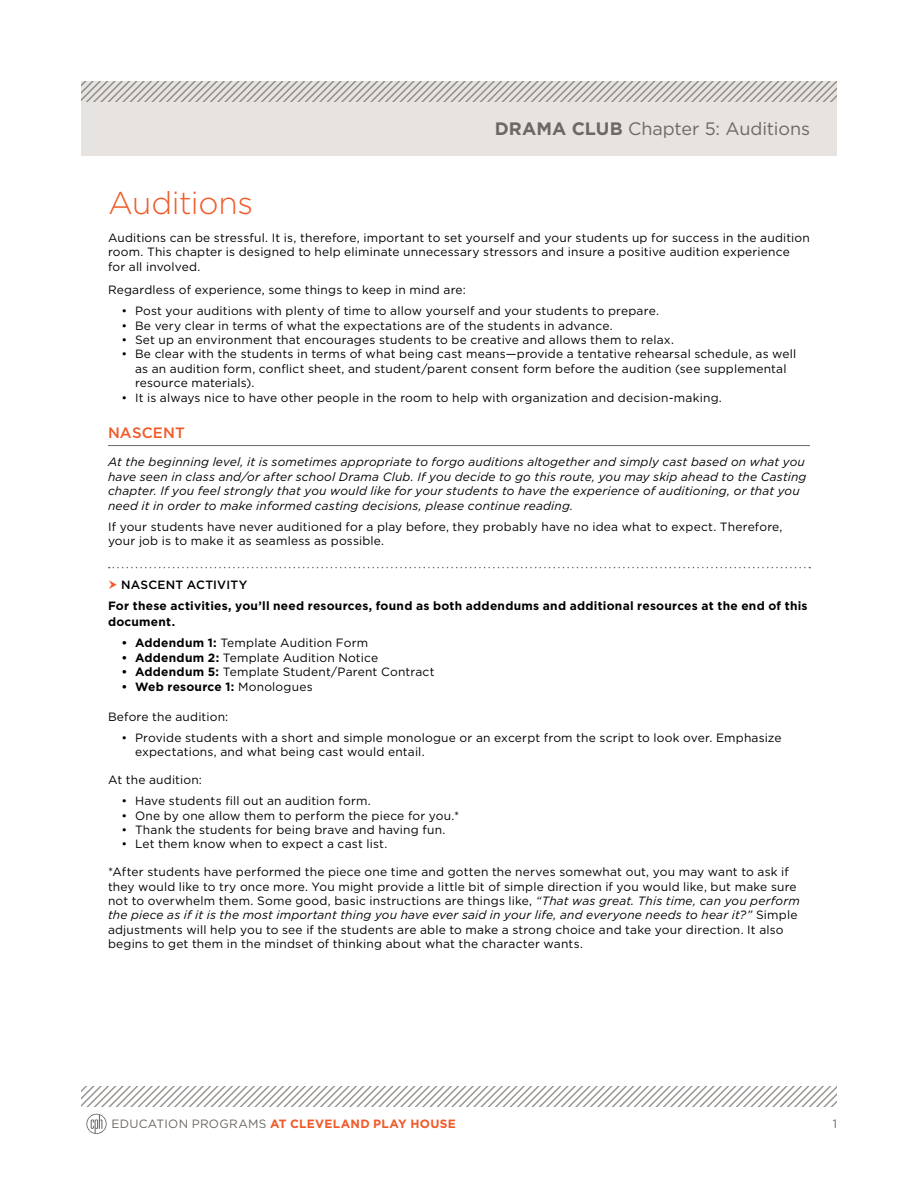
<style>
.page{position:relative;width:918px;height:1188px;background:#fff}
.page>*{position:absolute;margin:0;border:0;box-sizing:border-box;transform-origin:0 0}
.t1{font:300 31.5px "Gotham";letter-spacing:-.01em;color:#f15a29}
.t2{font:18px "Gotham";letter-spacing:-.005em;color:#6d6863}
.t3{font:500 15px "Gotham";letter-spacing:.01em;color:#f15a29}
.t4{font:12px/14.4px "Gotham";letter-spacing:.015em;color:#000}
.t5{font:italic 12px/14.4px "Gotham";letter-spacing:.015em;color:#000}
.t6{font:700 12px/16.5px "Gotham";letter-spacing:.02em;color:#000}
.t7{font:700 12px "Gotham";letter-spacing:.025em;color:#f15a29}
.t8{font:500 12px "Gotham";letter-spacing:.015em;color:#000}
.t9{font:12px "Gotham";color:#6d6863}
.s1{font-weight:700}
.s2{font-weight:400}
.s3{font-style:italic}
.s4{font-weight:400;color:#6d6863}
</style>
<div class="page">
<div style="left:81px;top:81px;width:756px;height:74px;background:#e6e3e1"></div>
<svg style="left:81px;top:1087px;width:756px;height:20px"></svg>
<svg style="left:86px;top:1114px;width:21px;height:20px"></svg>
<svg style="left:81px;top:81px;width:756px;height:20px"></svg>
<hr style="left:108px;top:445px;width:702px;height:1px;background:#6d6863">
<svg style="left:109px;top:567px;width:701px;height:1px"></svg>
<h2 class="t2" style="left:495px;top:118px;width:317px"><span class="s1">DRAMA CLUB</span> Chapter 5: Auditions</h2>
<h1 class="t1" style="left:108px;top:183px;width:147px">Auditions</h1>
<p class="t4" style="left:108px;top:230px;width:703px">Auditions can be stressful. It is, therefore, important to set yourself and your students up for success in the audition room. This chapter is designed to help eliminate unnecessary stressors and insure a positive audition experience for all involved.</p>
<p class="t4" style="left:108px;top:282px;width:359px">Regardless of experience, some things to keep in mind are:</p>
<p class="t4" style="left:122px;top:304px;width:539px">• Post your auditions with plenty of time to allow yourself and your students to prepare.</p>
<p class="t4" style="left:122px;top:318px;width:493px">• Be very clear in terms of what the expectations are of the students in advance.</p>
<p class="t4" style="left:122px;top:332px;width:554px">• Set up an environment that encourages students to be creative and allows them to relax.</p>
<p class="t4" style="left:135px;top:347px;width:663px;text-indent:-14px">• Be clear with the students in terms of what being cast means—provide a tentative rehearsal schedule, as well as an audition form, conflict sheet, and student/parent consent form before the audition (see supplemental resource materials).</p>
<p class="t4" style="left:122px;top:390px;width:602px">• It is always nice to have other people in the room to help with organization and decision-making.</p>
<p class="t3" style="left:108px;top:423px;width:78px">NASCENT</p>
<p class="t5" style="left:108px;top:455px;width:700px">At the beginning level, it is sometimes appropriate to forgo auditions altogether and simply cast based on what you have seen in class and/or after school Drama Club. If you decide to go this route, you may skip ahead to the Casting chapter. If you feel strongly that you would like for your students to have the experience of auditioning, or that you need it in order to make informed casting decisions, please continue reading.</p>
<p class="t4" style="left:108px;top:519px;width:676px">If your students have never auditioned for a play before, they probably have no idea what to expect. Therefore, your job is to make it as seamless as possible.</p>
<p class="t8" style="left:121px;top:576px;width:128px">NASCENT ACTIVITY</p>
<p class="t6" style="left:108px;top:597px;width:701px">For these activities, you’ll need resources, found as both addendums and additional resources at the end of this document.</p>
<p class="t4" style="left:122px;top:636px;width:248px"><span class="s1">• Addendum 1:</span> Template Audition Form</p>
<p class="t4" style="left:122px;top:650px;width:258px"><span class="s1">• Addendum 2:</span> Template Audition Notice</p>
<p class="t4" style="left:122px;top:664px;width:315px"><span class="s1">• Addendum 5:</span> Template Student/Parent Contract</p>
<p class="t6" style="left:122px;top:678px;width:193px">• Web resource 1: <span class="s2">Monologues</span></p>
<p class="t4" style="left:108px;top:709px;width:122px">Before the audition:</p>
<p class="t4" style="left:135px;top:730px;width:648px;text-indent:-14px">• Provide students with a short and simple monologue or an excerpt from the script to look over. Emphasize expectations, and what being cast would entail.</p>
<p class="t4" style="left:108px;top:772px;width:95px">At the audition:</p>
<p class="t4" style="left:122px;top:793px;width:251px">• Have students fill out an audition form.</p>
<p class="t4" style="left:122px;top:808px;width:339px">• One by one allow them to perform the piece for you.*</p>
<p class="t4" style="left:122px;top:822px;width:325px">• Thank the students for being brave and having fun.</p>
<p class="t4" style="left:122px;top:837px;width:267px">• Let them know when to expect a cast list.</p>
<p class="t4" style="left:108px;top:865px;width:693px">*After students have performed the piece one time and gotten the nerves somewhat out, you may want to ask if they would like to try once more. You might provide a little bit of simple direction if you would like, but make sure not to overwhelm them. Some good, basic instructions are things like, <span class="s3">“That was great. This time, can you perform the piece as if it is the most important thing you have ever said in your life, and everyone needs to hear it?”</span> Simple adjustments will help you to see if the students are able to make a strong choice and take your direction. It also begins to get them in the mindset of thinking about what the character wants.</p>
<p class="t7" style="left:111px;top:1116px;width:346px"><span class="s4">EDUCATION PROGRAMS</span> AT CLEVELAND PLAY HOUSE</p>
<p class="t9" style="left:833px;top:1116px;width:6px">1</p>
</div>
